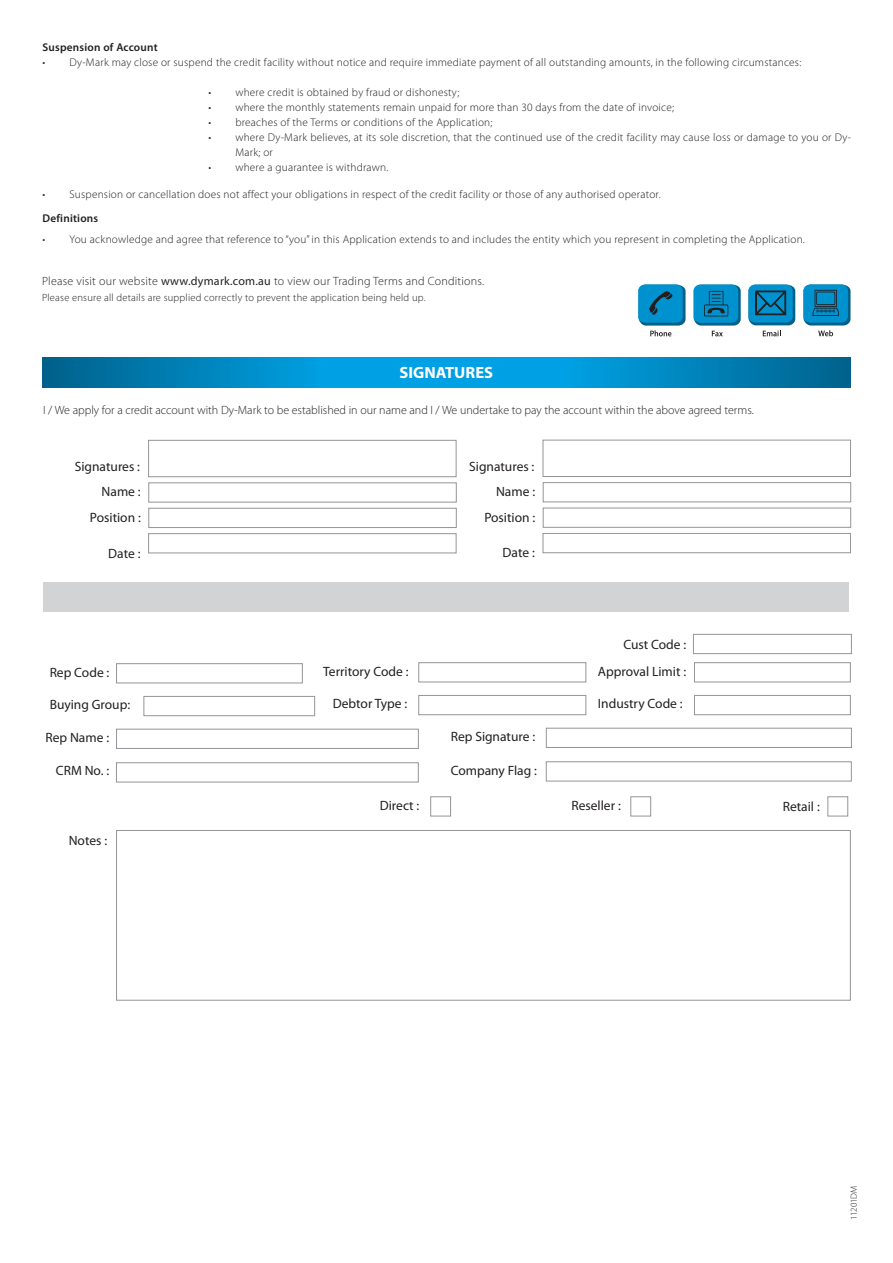
<style>
.page{position:relative;width:893px;height:1263px;background:#fff}
.page>*{position:absolute;margin:0;border:0;box-sizing:border-box;transform-origin:0 0}
.t1{font:700 16.35px "Myriad Pro";color:#fff}
.t2{font:13.5px/25.3px "Myriad Pro";color:#231f20;text-align:right}
.t3{font:300 12px "Myriad Pro";color:#231f20}
.t4{font:300 12px "Myriad Pro";letter-spacing:.02em;color:#231f20}
.t5{font:300 11.25px/15px "Myriad Pro";letter-spacing:.02em;color:#231f20}
.t6{font:600 11.25px "Myriad Pro";letter-spacing:.02em;color:#231f20}
.t7{font:300 10.5px "Myriad Pro";letter-spacing:.02em;color:#231f20}
.t8{font:300 9px "Myriad Pro";color:#231f20}
.s1{font-weight:400}
</style>
<div class="page">
<svg style="left:42px;top:357px;width:808px;height:30px;background:#0089c4"></svg>
<div style="left:148px;top:440px;width:308px;height:37px;border:1px solid #939598"></div>
<div style="left:149px;top:508px;width:307px;height:20px;border:1px solid #939598"></div>
<div style="left:148px;top:533px;width:308px;height:20px;border:1px solid #939598"></div>
<div style="left:543px;top:440px;width:308px;height:37px;border:1px solid #939598"></div>
<div style="left:543px;top:482px;width:308px;height:20px;border:1px solid #939598"></div>
<div style="left:543px;top:508px;width:308px;height:19px;border:1px solid #939598"></div>
<div style="left:543px;top:533px;width:308px;height:20px;border:1px solid #939598"></div>
<div style="left:693px;top:634px;width:159px;height:20px;border:1px solid #939598"></div>
<div style="left:694px;top:662px;width:156px;height:20px;border:1px solid #939598"></div>
<div style="left:419px;top:662px;width:167px;height:20px;border:1px solid #939598"></div>
<div style="left:116px;top:663px;width:187px;height:20px;border:1px solid #939598"></div>
<div style="left:546px;top:728px;width:306px;height:20px;border:1px solid #939598"></div>
<div style="left:116px;top:729px;width:303px;height:20px;border:1px solid #939598"></div>
<div style="left:116px;top:762px;width:302px;height:20px;border:1px solid #939598"></div>
<div style="left:116px;top:830px;width:734px;height:170px;border:1px solid #939598"></div>
<div style="left:694px;top:695px;width:156px;height:20px;border:1px solid #939598"></div>
<div style="left:419px;top:695px;width:167px;height:20px;border:1px solid #939598"></div>
<svg style="left:803px;top:284px;width:45px;height:39px"></svg>
<svg style="left:638px;top:284px;width:45px;height:39px"></svg>
<svg style="left:748px;top:285px;width:47px;height:51px"></svg>
<svg style="left:694px;top:285px;width:47px;height:51px"></svg>
<svg style="left:803px;top:285px;width:47px;height:51px"></svg>
<svg style="left:638px;top:285px;width:47px;height:51px"></svg>
<div style="left:430px;top:796px;width:21px;height:20px;border:1px solid #939598"></div>
<div style="left:631px;top:796px;width:20px;height:20px;border:1px solid #939598"></div>
<div style="left:828px;top:796px;width:20px;height:20px;border:1px solid #939598"></div>
<div style="left:43px;top:582px;width:806px;height:29px;background:#d1d3d4"></div>
<div style="left:144px;top:696px;width:171px;height:20px;border:1px solid #939598"></div>
<p class="t6" style="left:43px;top:43px;width:117px">Suspension of Account</p>
<p class="t5" style="left:43px;top:56px;width:760px">• Dy-Mark may close or suspend the credit facility without notice and require immediate payment of all outstanding amounts, in the following circumstances:</p>
<p class="t5" style="left:208px;top:86px;width:253px">• where credit is obtained by fraud or dishonesty;</p>
<p class="t5" style="left:208px;top:101px;width:467px">• where the monthly statements remain unpaid for more than 30 days from the date of invoice;</p>
<p class="t5" style="left:208px;top:116px;width:286px">• breaches of the Terms or conditions of the Application;</p>
<p class="t5" style="left:235px;top:131px;width:617px;text-indent:-27px">• where Dy-Mark believes, at its sole discretion, that the continued use of the credit facility may cause loss or damage to you or Dy-<br>Mark; or</p>
<p class="t5" style="left:208px;top:161px;width:182px">• where a guarantee is withdrawn.</p>
<p class="t5" style="left:43px;top:188px;width:620px">• Suspension or cancellation does not affect your obligations in respect of the credit facility or those of any authorised operator.</p>
<p class="t6" style="left:43px;top:214px;width:57px">Definitions</p>
<p class="t5" style="left:43px;top:233px;width:764px">• You acknowledge and agree that reference to “you” in this Application extends to and includes the entity which you represent in completing the Application.</p>
<p class="t4" style="left:42px;top:277px;width:444px">Please visit our website <span class="s1">www.dymark.com.au</span> to view our Trading Terms and Conditions.</p>
<p class="t7" style="left:42px;top:293px;width:385px">Please ensure all details are supplied correctly to prevent the application being held up.</p>
<h1 class="t1" style="left:400px;top:367px;width:95px">SIGNATURES</h1>
<p class="t3" style="left:43px;top:405px;width:712px">I / We apply for a credit account with Dy-Mark to be established in our name and I / We undertake to pay the account within the above agreed terms.</p>
<p class="t2" style="left:75px;top:455px;width:67px">Signatures :</p>
<p class="t2" style="left:90px;top:481px;width:52px">Name :<br>Position :</p>
<p class="t2" style="left:108px;top:542px;width:34px">Date :</p>
<p class="t2" style="left:469px;top:455px;width:68px">Signatures :<br>Name :<br>Position :</p>
<p class="t2" style="left:503px;top:542px;width:34px">Date :</p>
<p class="t2" style="left:623px;top:633px;width:64px">Cust Code :</p>
<p class="t2" style="left:50px;top:661px;width:61px">Rep Code :</p>
<p class="t2" style="left:323px;top:660px;width:87px">Territory Code :</p>
<p class="t2" style="left:598px;top:660px;width:90px">Approval Limit :</p>
<p class="t2" style="left:50px;top:693px;width:82px">Buying Group:</p>
<p class="t2" style="left:333px;top:692px;width:76px">Debtor Type :</p>
<p class="t2" style="left:598px;top:692px;width:86px">Industry Code :</p>
<p class="t2" style="left:45px;top:726px;width:65px">Rep Name :</p>
<p class="t2" style="left:451px;top:725px;width:86px">Rep Signature :</p>
<p class="t2" style="left:56px;top:759px;width:55px">CRM No. :</p>
<p class="t2" style="left:451px;top:759px;width:88px">Company Flag :</p>
<p class="t2" style="left:69px;top:829px;width:40px">Notes :</p>
<p class="t2" style="left:380px;top:794px;width:41px">Direct :</p>
<p class="t2" style="left:571px;top:794px;width:51px">Reseller :</p>
<p class="t2" style="left:783px;top:795px;width:39px">Retail :</p>
<p class="t8" style="left:850px;top:1220px;width:36px;rotate:-90deg">11201DM</p>
</div>
